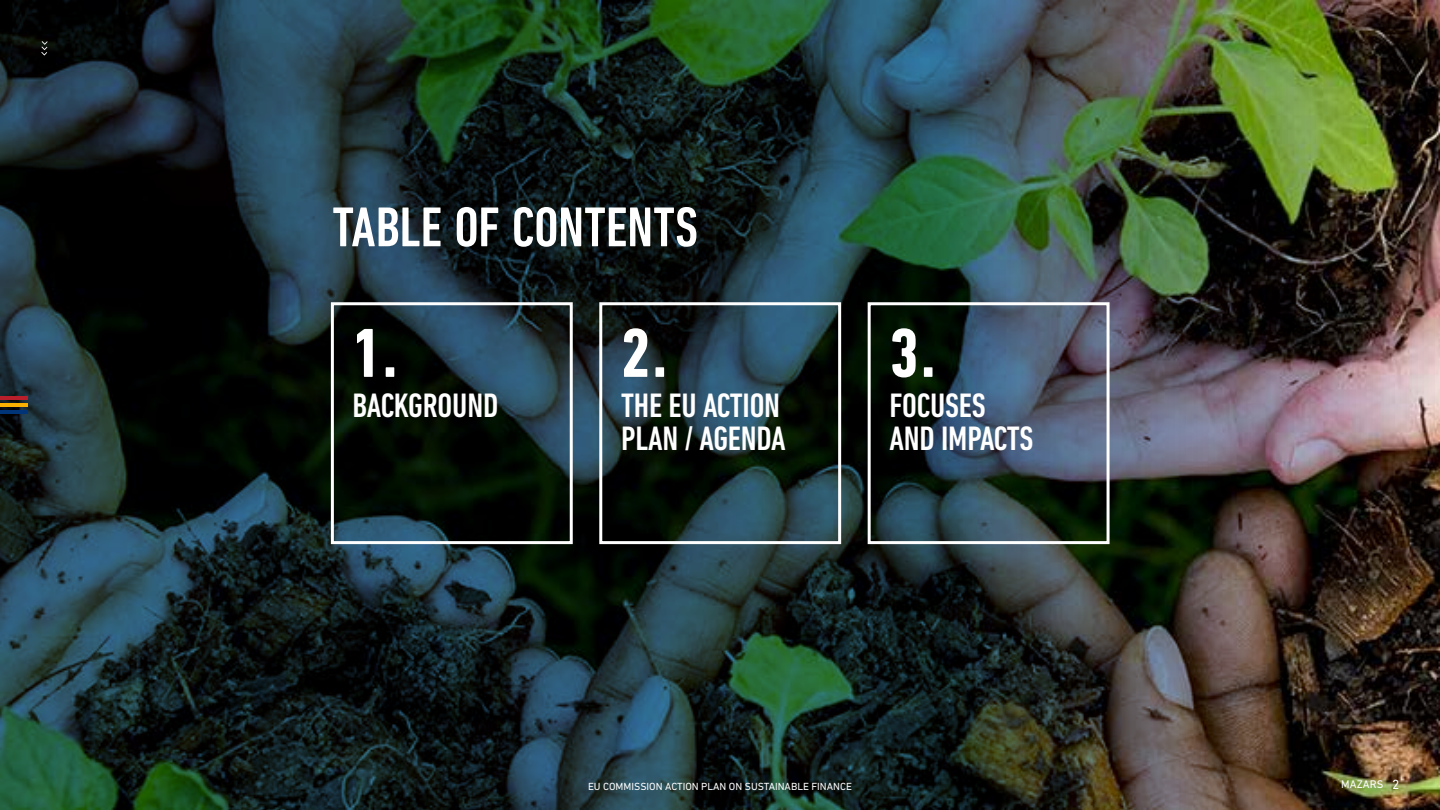
<style>
.page{position:relative;width:1440px;height:810px;background:#fff}
.page>*{position:absolute;margin:0;border:0;box-sizing:border-box;transform-origin:0 0}
.t1{font:700 condensed 70.5px "DIN Next LT Pro";color:#fff}
.t2{font:500 condensed 57px "DIN Next LT Pro";color:#fff}
.t3{font:500 condensed 34.5px/33px "DIN Next LT Pro";letter-spacing:-.005em;color:#fff}
.t4{font:11.25px "DIN Next LT Pro";letter-spacing:.01em;color:#fff}
.t5{font:10.5px "DIN Next LT Pro";color:#fff}
.s1{font-size:13.5px}
</style>
<div class="page">
<img style="left:0;top:1px;width:1440px;height:809px">
<hr style="left:0;top:410px;width:28px;height:3px;background:#003478">
<hr style="left:0;top:403px;width:28px;height:4px;background:#f9b000">
<hr style="left:0;top:397px;width:28px;height:3px;background:#b91e2b">
<svg style="left:41px;top:41px;width:7px;height:15px"></svg>
<div style="left:331px;top:302px;width:242px;height:242px;border:3px solid #fff"></div>
<div style="left:599px;top:302px;width:242px;height:242px;border:3px solid #fff"></div>
<div style="left:868px;top:302px;width:242px;height:242px;border:3px solid #fff"></div>
<h2 class="t2" style="left:333px;top:195px;width:367px">TABLE OF CONTENTS</h2>
<h1 class="t1" style="left:353px;top:313px;width:46px">1.</h1>
<p class="t3" style="left:353px;top:389px;width:147px">BACKGROUND</p>
<h1 class="t1" style="left:621px;top:313px;width:48px">2.</h1>
<p class="t3" style="left:621px;top:389px;width:166px">THE EU ACTION<br>PLAN / AGENDA</p>
<h1 class="t1" style="left:889px;top:313px;width:48px">3.</h1>
<p class="t3" style="left:889px;top:389px;width:146px">FOCUSES<br>AND IMPACTS</p>
<p class="t5" style="left:588px;top:780px;width:265px">EU COMMISSION ACTION PLAN ON SUSTAINABLE FINANCE</p>
<p class="t4" style="left:1341px;top:778px;width:60px">MAZARS <span class="s1">2</span></p>
</div>
